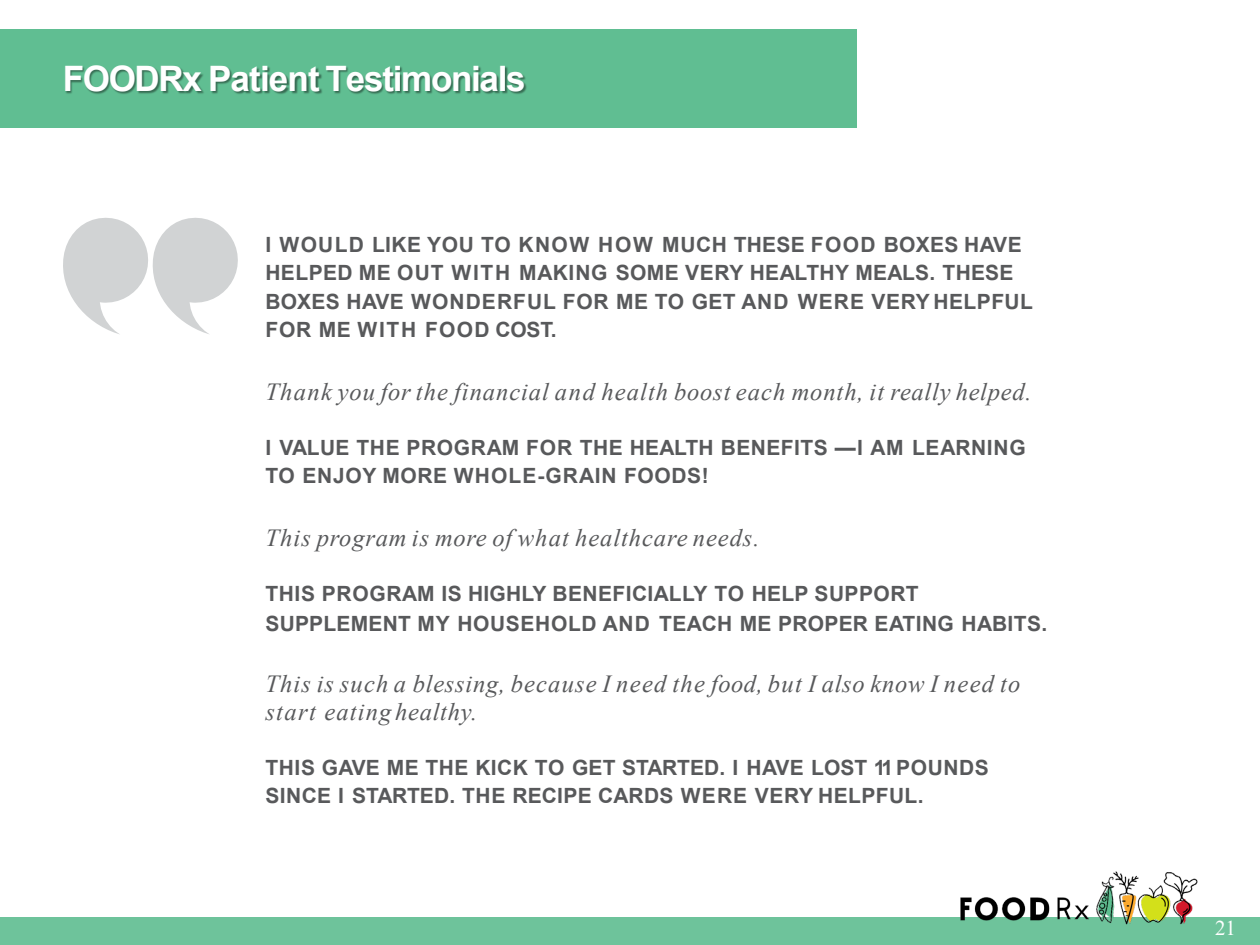
<style>
.page{position:relative;width:1260px;height:945px;background:#fff}
.page>*{position:absolute;margin:0;border:0;box-sizing:border-box;transform-origin:0 0}
.t1{font:700 35px "Arial";letter-spacing:-.035em;color:#fff}
.t2{font:italic 24.5px/28px "Times New Roman";letter-spacing:.04em;color:#58595b}
.t3{font:700 21px/28.3px "Arial";letter-spacing:.02em;color:#58595b}
.t4{font:21px "Times New Roman";color:#fff}
</style>
<div class="page">
<div style="left:0;top:917px;width:1260px;height:28px;background:#6ec39b"></div>
<img style="left:1096px;top:876px;width:17px;height:47px">
<img style="left:1139px;top:885px;width:24px;height:38px">
<img style="left:1163px;top:872px;width:35px;height:53px">
<img style="left:1113px;top:871px;width:26px;height:54px">
<img style="left:960px;top:897px;width:129px;height:24px">
<div style="left:0;top:29px;width:857px;height:98px;background:#60be92"></div>
<img style="left:65px;top:66px;width:121px;height:28px">
<img style="left:186px;top:67px;width:118px;height:27px">
<img style="left:304px;top:67px;width:223px;height:27px">
<svg style="left:63px;top:218px;width:175px;height:116px"></svg>
<h1 class="t1" style="left:63px;top:54px;width:464px">FOODRx Patient Testimonials</h1>
<p class="t3" style="left:265px;top:230px;width:769px">I WOULD LIKE YOU TO KNOW HOW MUCH THESE FOOD BOXES HAVE HELPED ME OUT WITH MAKING SOME VERY HEALTHY MEALS. THESE BOXES HAVE WONDERFUL FOR ME TO GET AND WERE VERY HELPFUL FOR ME WITH FOOD COST.</p>
<p class="t2" style="left:265px;top:377px;width:768px">Thank you for the financial and health boost each month, it really helped.</p>
<p class="t3" style="left:265px;top:434px;width:762px">I VALUE THE PROGRAM FOR THE HEALTH BENEFITS —I AM LEARNING<br>TO ENJOY MORE WHOLE-GRAIN FOODS!</p>
<p class="t2" style="left:265px;top:523px;width:496px">This program is more of what healthcare needs.</p>
<p class="t3" style="left:265px;top:579px;width:783px;line-height:29.6px">THIS PROGRAM IS HIGHLY BENEFICIALLY TO HELP SUPPORT<br>SUPPLEMENT MY HOUSEHOLD AND TEACH ME PROPER EATING HABITS.</p>
<p class="t2" style="left:265px;top:669px;width:757px">This is such a blessing, because I need the food, but I also know I need to start eatinghealthy.</p>
<p class="t3" style="left:265px;top:754px;width:725px">THIS GAVE ME THE KICK TO GET STARTED. I HAVE LOST 11 POUNDS<br>SINCE I STARTED. THE RECIPE CARDS WERE VERY HELPFUL.</p>
<p class="t4" style="left:1215px;top:913px;width:22px">21</p>
</div>
